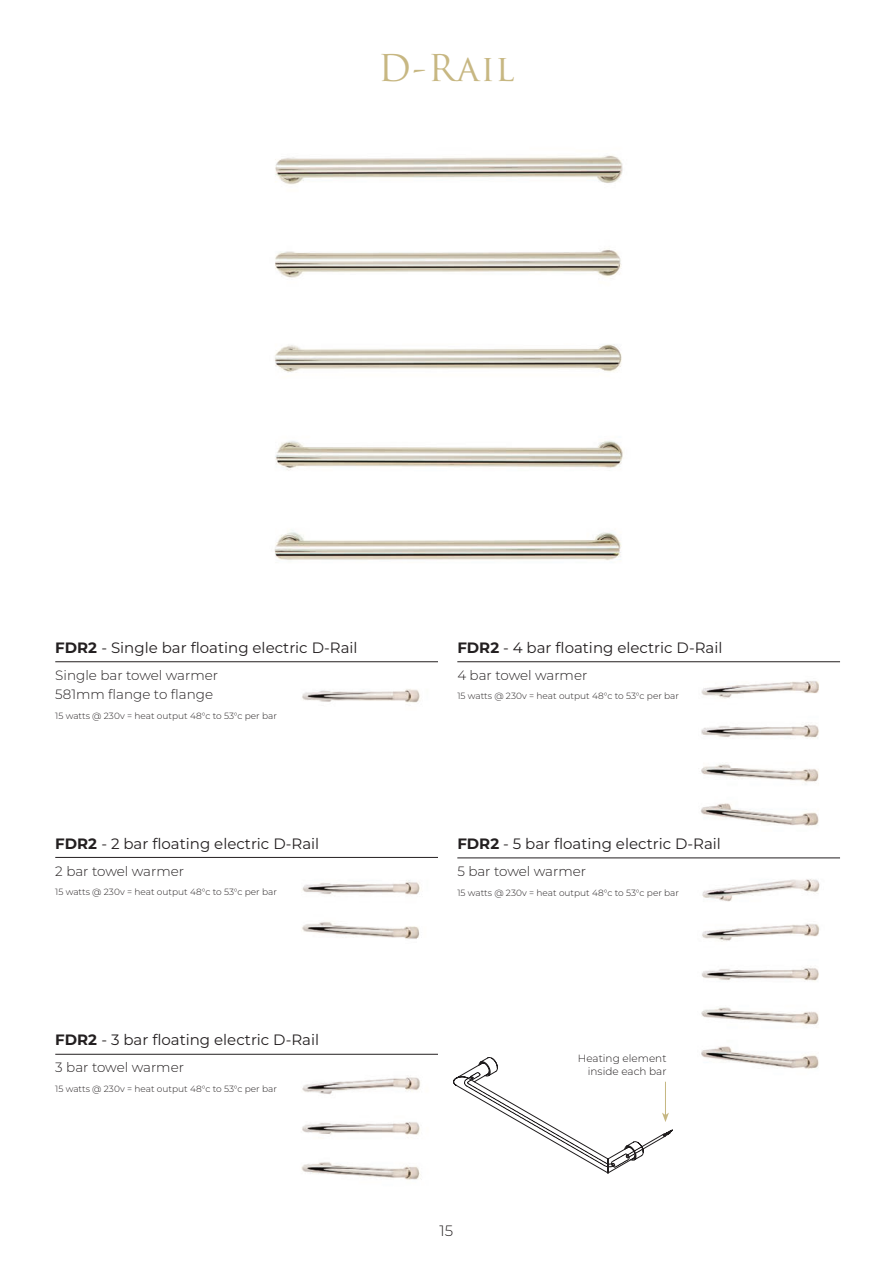
<style>
.page{position:relative;width:893px;height:1263px;background:#fff}
.page>*{position:absolute;margin:0;border:0;box-sizing:border-box;transform-origin:0 0}
.t1{font:36px "Trajan Pro";color:#c7b782}
.t2{font:15px "Montserrat";color:#231f20}
.t3{font:300 15px "Montserrat";color:#231f20}
.t4{font:300 13.5px/19.5px "Montserrat";letter-spacing:-.01em;color:#231f20}
.t5{font:300 10.5px/13.5px "Montserrat";color:#231f20;text-align:right}
.t6{font:300 9px "Montserrat";color:#231f20}
.s1{font-weight:700}
</style>
<div class="page">
<img style="left:274px;top:155px;width:349px;height:406px">
<hr style="left:55px;top:661px;width:383px;height:1px;background:#231f20">
<img style="left:701px;top:879px;width:119px;height:190px">
<img style="left:302px;top:689px;width:118px;height:14px">
<hr style="left:55px;top:1054px;width:383px;height:1px;background:#231f20">
<hr style="left:55px;top:857px;width:383px;height:1px;background:#231f20">
<hr style="left:457px;top:661px;width:383px;height:1px;background:#231f20">
<hr style="left:457px;top:857px;width:383px;height:1px;background:#231f20">
<img style="left:701px;top:681px;width:118px;height:145px">
<img style="left:302px;top:880px;width:118px;height:59px">
<img style="left:301px;top:1077px;width:120px;height:103px">
<svg style="left:453px;top:1057px;width:220px;height:116px"></svg>
<h1 class="t1" style="left:378px;top:45px;width:138px">D-Rail</h1>
<h2 class="t2" style="left:55px;top:637px;width:304px"><span class="s1">FDR2</span> - Single bar floating electric D-Rail</h2>
<h3 class="t4" style="left:55px;top:665px;width:164px">Single bar towel warmer<br>581mm flange to flange</h3>
<p class="t6" style="left:55px;top:709px;width:223px">15 watts @ 230v = heat output 48°c to 53°c per bar</p>
<h2 class="t2" style="left:55px;top:833px;width:265px"><span class="s1">FDR2</span> - 2 bar floating electric D-Rail</h2>
<h3 class="t4" style="left:55px;top:860px;width:130px">2 bar towel warmer</h3>
<p class="t6" style="left:55px;top:886px;width:223px">15 watts @ 230v = heat output 48°c to 53°c per bar</p>
<h2 class="t2" style="left:55px;top:1030px;width:265px"><span class="s1">FDR2</span> - 3 bar floating electric D-Rail</h2>
<h3 class="t4" style="left:55px;top:1057px;width:130px">3 bar towel warmer</h3>
<p class="t6" style="left:55px;top:1082px;width:223px">15 watts @ 230v = heat output 48°c to 53°c per bar</p>
<h2 class="t2" style="left:457px;top:637px;width:267px"><span class="s1">FDR2</span> - 4 bar floating electric D-Rail</h2>
<h3 class="t4" style="left:457px;top:665px;width:132px">4 bar towel warmer</h3>
<p class="t6" style="left:457px;top:690px;width:223px">15 watts @ 230v = heat output 48°c to 53°c per bar</p>
<h2 class="t2" style="left:457px;top:833px;width:265px"><span class="s1">FDR2</span> - 5 bar floating electric D-Rail</h2>
<h3 class="t4" style="left:457px;top:861px;width:130px">5 bar towel warmer</h3>
<p class="t6" style="left:457px;top:886px;width:223px">15 watts @ 230v = heat output 48°c to 53°c per bar</p>
<h2 class="t3" style="left:440px;top:1220px;width:15px">15</h2>
<p class="t5" style="left:578px;top:1051px;width:90px">Heating element inside each bar</p>
</div>
